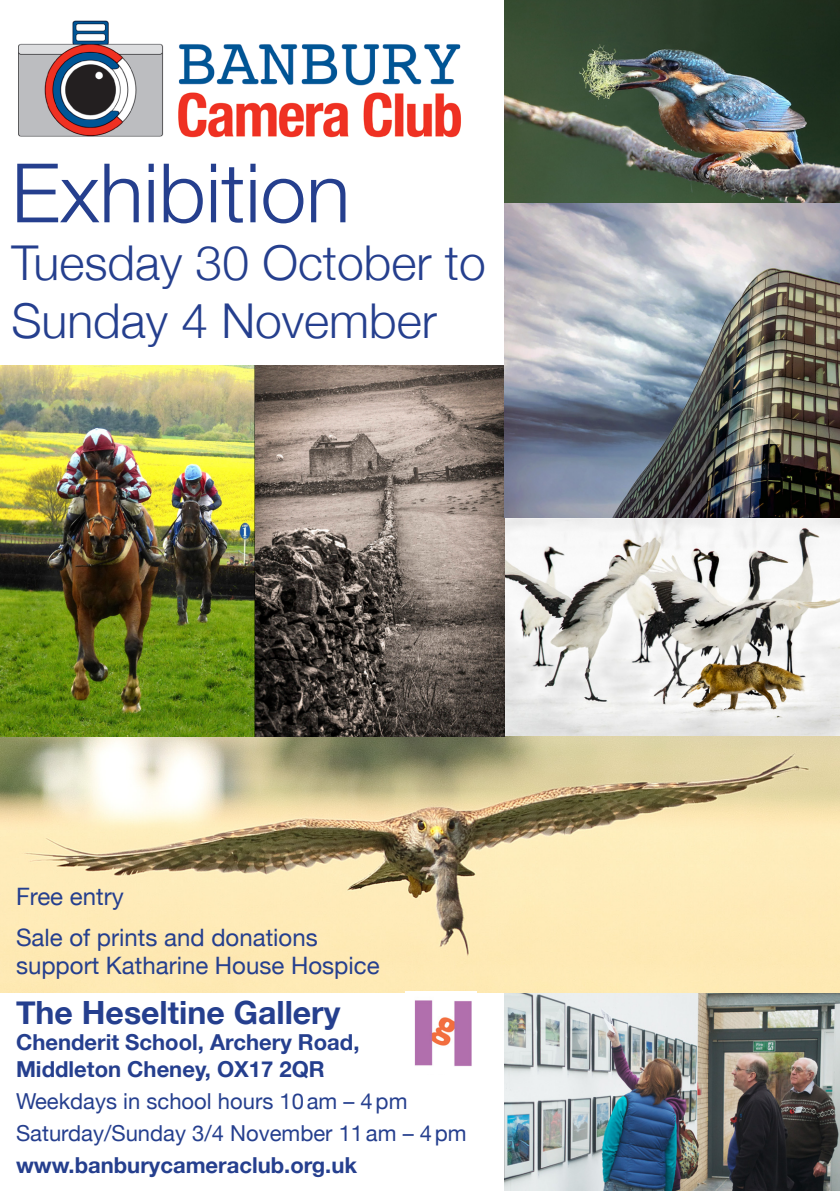
<style>
.page{position:relative;width:840px;height:1191px;background:#fff}
.page>*{position:absolute;margin:0;border:0;box-sizing:border-box;transform-origin:0 0}
.t1{font:300 82px "Helvetica Neue";color:#253f8e}
.t2{font:300 48px/57.6px "Helvetica Neue";color:#253f8e}
.t3{font:700 32px "Helvetica Neue";color:#253f8e}
.t4{font:24px/28.8px "Helvetica Neue";color:#253f8e}
.t5{font:700 22px/26.4px "Helvetica Neue";color:#253f8e}
.t6{font:22px "Helvetica Neue";color:#253f8e}
</style>
<div class="page">
<img style="left:504px;top:992px;width:335px;height:199px">
<img style="left:504px;top:517px;width:335px;height:219px">
<img style="left:0;top:736px;width:839px;height:256px">
<img style="left:504px;top:0;width:335px;height:517px">
<img style="left:0;top:365px;width:504px;height:371px">
<img style="left:18px;top:20px;width:443px;height:118px">
<img style="left:405px;top:991px;width:71px;height:76px">
<p class="t1" style="left:11px;top:127px;width:340px">Exhibition</p>
<p class="t2" style="left:11px;top:230px;width:475px">Tuesday 30 October to<br>Sunday 4 November</p>
<p class="t4" style="left:16px;top:883px;width:109px">Free entry</p>
<p class="t4" style="left:16px;top:924px;width:365px">Sale of prints and donations support Katharine House Hospice</p>
<p class="t3" style="left:16px;top:987px;width:326px">The Heseltine Gallery</p>
<p class="t5" style="left:16px;top:1029px;width:345px">Chenderit School, Archery Road,<br>Middleton Cheney, OX17 2QR</p>
<p class="t6" style="left:16px;top:1084px;width:393px">Weekdays in school hours 10am – 4pm</p>
<p class="t6" style="left:16px;top:1116px;width:452px">Saturday/Sunday 3/4 November 11am – 4pm</p>
<p class="t5" style="left:16px;top:1152px;width:342px">www.banburycameraclub.org.uk</p>
</div>
